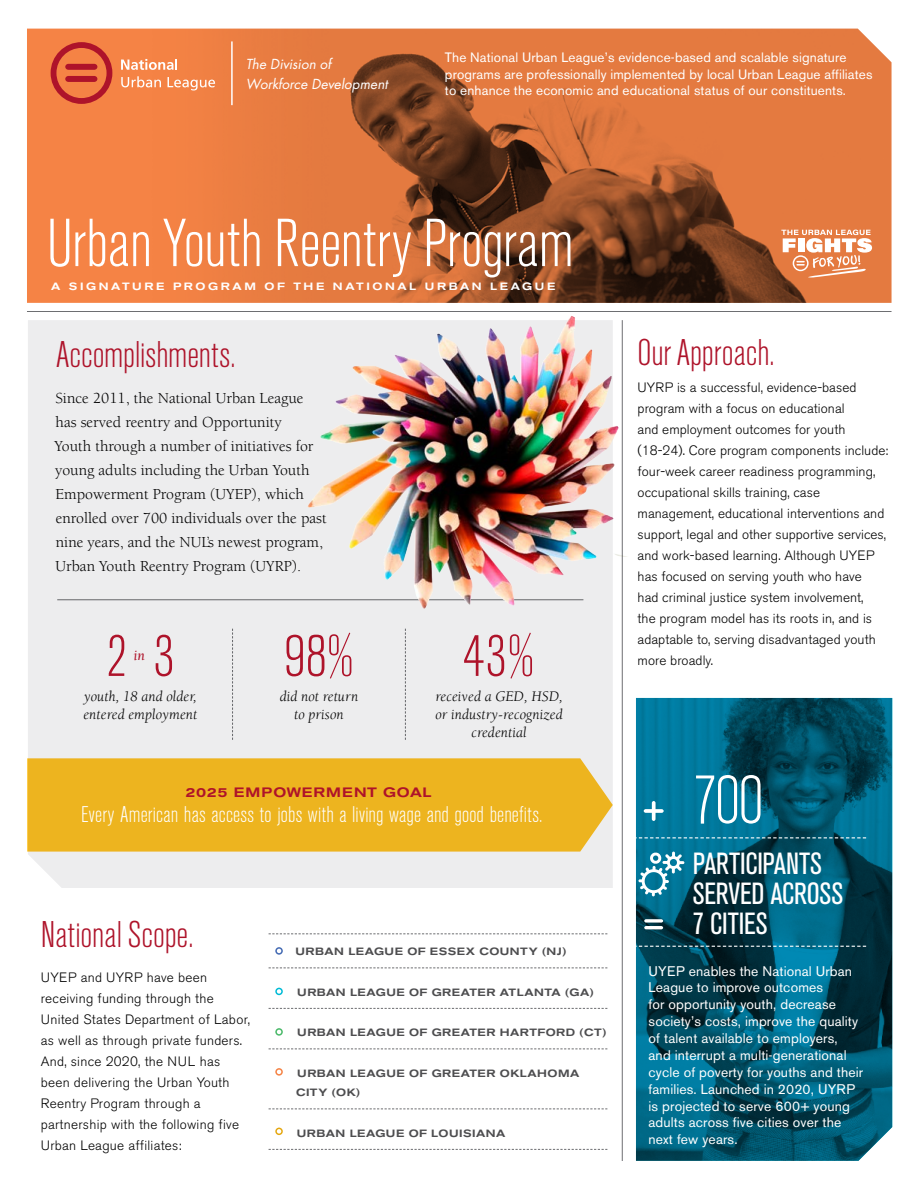
<style>
.page{position:relative;width:918px;height:1188px;background:#fff}
.page>*{position:absolute;margin:0;border:0;box-sizing:border-box;transform-origin:0 0}
.t1{font:300 condensed 71.1px "A Grotesk";letter-spacing:-.005em;color:#fff}
.t2{font:300 condensed 68.55px "Akzidenz Grotesk BE";color:#fff}
.t3{font:300 condensed 63px "A Grotesk";color:#ae132a}
.t4{font:300 condensed 39px "A Grotesk";letter-spacing:-.005em;color:#ae132a}
.t5{font:condensed 30.3px/30px "Akzidenz Grotesk BE";letter-spacing:-.005em;color:#fff}
.t6{font:300 condensed 22.5px "Akzidenz Grotesk BE";letter-spacing:.01em;color:#fff}
.t7{font:15.75px/24px "Berkeley";color:#000}
.t8{font:italic 15px/18px "Berkeley";letter-spacing:.005em;color:#000;text-align:center}
.t9{font:italic 15px "Berkeley";color:#ae132a}
.t10{font:13.8px/16.8px "Akzidenz Grotesk BE";letter-spacing:.01em;color:#fff}
.t11{font:300 13.5px/21px "Akzidenz Grotesk BE";letter-spacing:.005em;color:#000}
.t12{font:13.5px/16.5px "Akzidenz Grotesk BE";letter-spacing:.01em;color:#fff}
.t13{font:italic 13.5px/19.5px "Futura";color:#fff}
.t14{font:500 expanded 13.5px "Akzidenz Grotesk BE";letter-spacing:.05em;color:#ae132a}
.t15{font:500 expanded 10.5px/19.5px "Akzidenz Grotesk BE";letter-spacing:.045em;color:#4d4d4f}
.t16{font:500 expanded 10.5px "Akzidenz Grotesk BE";letter-spacing:.245em;color:#fff}
.s1{font-size:58.5px}
</style>
<div class="page">
<img style="left:636px;top:698px;width:256px;height:463px">
<svg style="left:28px;top:320px;width:585px;height:568px;background:#ddd6d4"></svg>
<div style="left:27px;top:29px;width:107px;height:274px;background:#f58345"></div>
<img style="left:134px;top:29px;width:758px;height:274px">
<div style="left:27px;top:758px;width:586px;height:94px;background:#edb41f"></div>
<svg style="left:781px;top:230px;width:91px;height:48px"></svg>
<hr style="left:27px;top:311px;width:865px;height:1px;background:#6d6e71">
<img style="left:615px;top:553px;width:12px;height:4px">
<hr style="left:622px;top:320px;width:1px;height:841px;background:#6d6e71">
<hr style="left:57px;top:599px;width:526px;height:1px;background:#6d6e71">
<svg style="left:644px;top:801px;width:20px;height:20px"></svg>
<svg style="left:644px;top:919px;width:19px;height:4px"></svg>
<hr style="left:644px;top:926px;width:19px;height:3px;background:#fff;border-radius:2px">
<svg style="left:636px;top:837px;width:230px;height:1px"></svg>
<svg style="left:636px;top:946px;width:230px;height:1px"></svg>
<svg style="left:638px;top:852px;width:46px;height:44px"></svg>
<hr style="left:231px;top:41px;width:2px;height:64px;background:#fff">
<svg style="left:51px;top:42px;width:61px;height:62px;background:#df613c"></svg>
<div style="left:65px;top:64px;width:32px;height:6px;background:#ae132a;border-radius:3px"></div>
<div style="left:65px;top:76px;width:32px;height:6px;background:#ae132a;border-radius:3px"></div>
<svg style="left:121px;top:59px;width:56px;height:11px"></svg>
<svg style="left:121px;top:76px;width:40px;height:11px"></svg>
<svg style="left:168px;top:77px;width:47px;height:13px"></svg>
<img style="left:548px;top:318px;width:22px;height:37px">
<svg style="left:232px;top:629px;width:1px;height:111px"></svg>
<svg style="left:405px;top:629px;width:1px;height:111px"></svg>
<svg style="left:269px;top:933px;width:338px;height:1px"></svg>
<svg style="left:269px;top:968px;width:338px;height:1px"></svg>
<svg style="left:269px;top:1008px;width:338px;height:1px"></svg>
<svg style="left:269px;top:1049px;width:338px;height:1px"></svg>
<svg style="left:269px;top:1109px;width:338px;height:1px"></svg>
<svg style="left:269px;top:1149px;width:338px;height:1px"></svg>
<div style="left:275px;top:947px;width:8px;height:8px;border:2px solid #436ab3;border-radius:50%"></div>
<div style="left:275px;top:988px;width:8px;height:7px;border:2px solid #00bbd6;border-radius:50%"></div>
<div style="left:275px;top:1028px;width:8px;height:8px;border:2px solid #4ab969;border-radius:50%"></div>
<div style="left:275px;top:1068px;width:8px;height:8px;border:2px solid #f58345;border-radius:50%"></div>
<div style="left:275px;top:1128px;width:8px;height:7px;border:2px solid #e5a812;border-radius:50%"></div>
<p class="t13" style="left:246px;top:54px;width:143px">The Division of<br>Workforce Development</p>
<p class="t12" style="left:445px;top:49px;width:429px">The National Urban League’s evidence-based and scalable signature programs are professionally implemented by local Urban League affiliates to enhance the economic and educational status of our constituents.</p>
<p class="t1" style="left:47px;top:204px;width:529px">Urban Youth Reentry Program</p>
<p class="t16" style="left:51px;top:281px;width:506px">A SIGNATURE PROGRAM OF THE NATIONAL URBAN LEAGUE</p>
<p class="t4" style="left:56px;top:333px;width:181px">Accomplishments.</p>
<p class="t7" style="left:54px;top:386px;width:274px">Since 2011, the National Urban League has served reentry and Opportunity<br>Youth through a number of initiatives for young adults including the Urban Youth Empowerment Program (UYEP), which enrolled over 700 individuals over the past nine years, and the NUL’s newest program, Urban Youth Reentry Program (UYRP).</p>
<p class="t3" style="left:106px;top:621px;width:70px">2 3</p>
<p class="t8" style="left:83px;top:687px;width:116px;text-align:left">youth, 18 and older, entered employment</p>
<p class="t9" style="left:134px;top:647px;width:13px">in</p>
<p class="t3" style="left:284px;top:621px;width:72px">98<span class="s1">%</span></p>
<p class="t8" style="left:280px;top:687px;width:80px">did not return to prison</p>
<p class="t3" style="left:463px;top:621px;width:73px">43<span class="s1">%</span></p>
<p class="t8" style="left:435px;top:687px;width:129px">received a GED, HSD, or industry-recognized credential</p>
<p class="t14" style="left:186px;top:784px;width:247px">2025 EMPOWERMENT GOAL</p>
<p class="t6" style="left:81px;top:802px;width:463px">Every American has access to jobs with a living wage and good benefits.</p>
<p class="t4" style="left:41px;top:913px;width:154px">National Scope.</p>
<p class="t11" style="left:41px;top:967px;width:211px">UYEP and UYRP have been receiving funding through the<br>United States Department of Labor, as well as through private funders.<br>And, since 2020, the NUL has been delivering the Urban Youth<br>Reentry Program through a partnership with the following five<br>Urban League affiliates:</p>
<p class="t15" style="left:295px;top:942px;width:272px">URBAN LEAGUE OF ESSEX COUNTY (NJ)</p>
<p class="t15" style="left:297px;top:982px;width:298px">URBAN LEAGUE OF GREATER ATLANTA (GA)</p>
<p class="t15" style="left:297px;top:1023px;width:311px">URBAN LEAGUE OF GREATER HARTFORD (CT)</p>
<p class="t15" style="left:296px;top:1063px;width:285px">URBAN LEAGUE OF GREATER OKLAHOMA<br>CITY (OK)</p>
<p class="t15" style="left:297px;top:1123px;width:210px">URBAN LEAGUE OF LOUISIANA</p>
<p class="t4" style="left:638px;top:331px;width:139px">Our Approach.</p>
<p class="t11" style="left:638px;top:377px;width:252px">UYRP is a successful, evidence-based program with a focus on educational<br>and employment outcomes for youth (18-24). Core program components include: four-week career readiness programming, occupational skills training, case management, educational interventions and support, legal and other supportive services, and work-based learning. Although UYEP has focused on serving youth who have<br>had criminal justice system involvement,<br>the program model has its roots in, and is adaptable to, serving disadvantaged youth more broadly.</p>
<p class="t2" style="left:693px;top:763px;width:72px">700</p>
<p class="t5" style="left:693px;top:849px;width:131px">PARTICIPANTS</p>
<p class="t5" style="left:693px;top:879px;width:152px">SERVED ACROSS<br>7 CITIES</p>
<p class="t10" style="left:649px;top:962px;width:216px">UYEP enables the National Urban<br>League to improve outcomes<br>for opportunity youth, decrease society’s costs, improve the quality of talent available to employers, and interrupt a multi-generational cycle of poverty for youths and their families. Launched in 2020, UYRP is projected to serve 600+ young adults across five cities over the next few years.</p>
</div>
